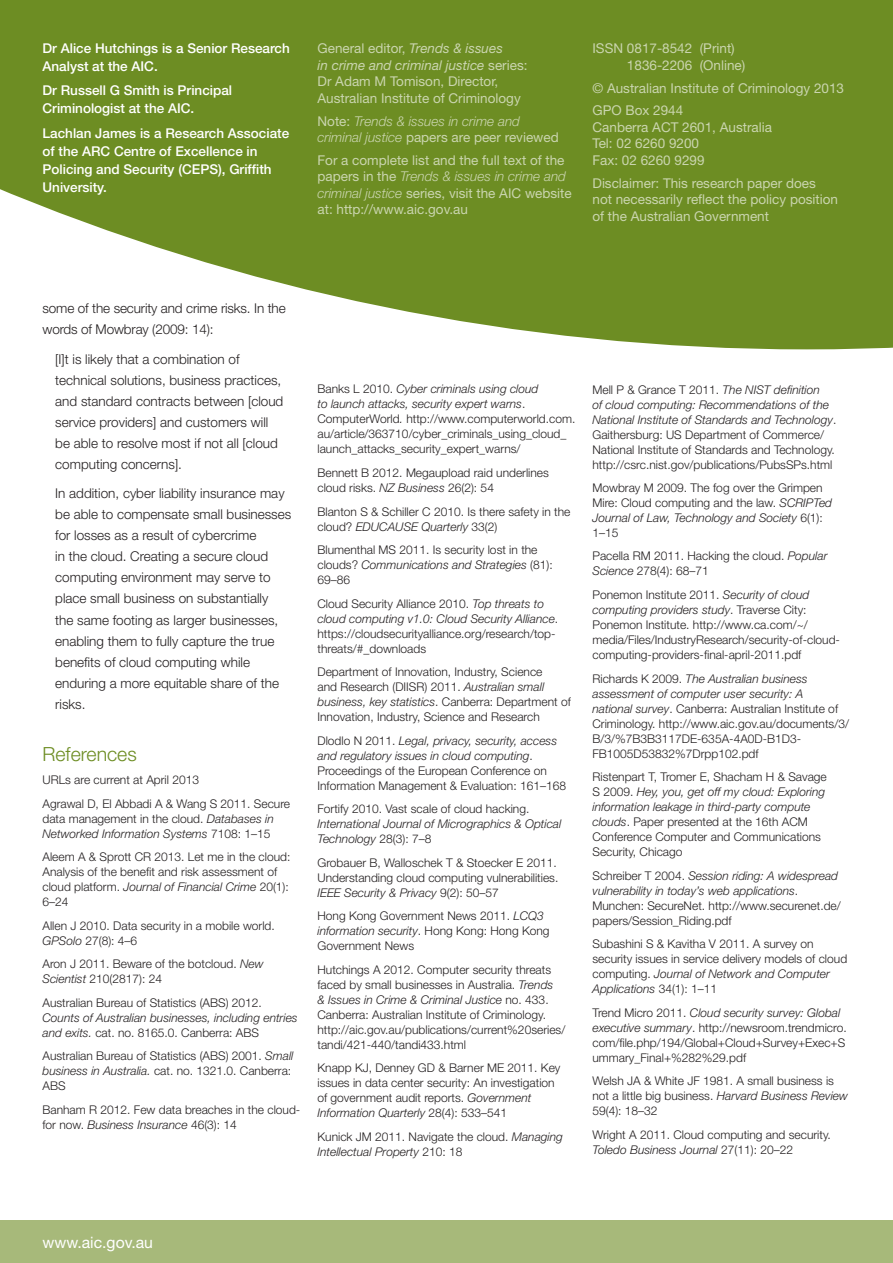
<style>
.page{position:relative;width:893px;height:1263px;background:#fff}
.page>*{position:absolute;margin:0;border:0;box-sizing:border-box;transform-origin:0 0}
.t1{font:300 19.5px "Helvetica Neue LT";color:#6d8d23}
.t2{font:15.75px "Helvetica Neue LT";color:#fff}
.body{font:300 13.5px/21px "Helvetica Neue LT";color:#231f20}
.details_back_cover{font:13.5px/16.5px "Helvetica Neue LT";color:#cad5af}
.author_blurb{font:500 13.5px/18px "Helvetica Neue LT";color:#fff}
.t3{font:italic 300 13.5px/16.5px "Helvetica Neue LT";color:#cad5af}
.references{font:300 12px/15px "Helvetica Neue LT";color:#231f20}
.references-2{font:italic 300 12px/15px "Helvetica Neue LT";color:#231f20}
.s1{font-style:italic}
.s2{font-weight:400;font-style:normal}
.s3{font-weight:300;font-style:italic}
.s4{font-style:normal}
</style>
<div class="page">
<svg style="left:0;top:0;width:893px;height:349px;background:#809c40"></svg>
<div style="left:0;top:1220px;width:893px;height:43px;background:#a7b97a"></div>
<p class="author_blurb" style="left:43px;top:39px;width:249px">Dr Alice Hutchings is a Senior Research<br>Analyst at the AIC.</p>
<p class="author_blurb" style="left:43px;top:81px;width:191px">Dr Russell G Smith is Principal<br>Criminologist at the AIC.</p>
<p class="author_blurb" style="left:43px;top:124px;width:248px">Lachlan James is a Research Associate of the ARC Centre of Excellence in<br>Policing and Security (CEPS), Griffith<br>University.</p>
<p class="details_back_cover" style="left:317px;top:40px;width:212px">General editor, <span class="s1">Trends &amp; issues<br>in crime and criminal justice</span> series:<br>Dr Adam M Tomison, Director, Australian Institute of Criminology</p>
<p class="t3" style="left:317px;top:112px;width:243px"><span class="s2">Note:</span> Trends &amp; issues in crime and criminal justice <span class="s2">papers are peer reviewed</span></p>
<p class="details_back_cover" style="left:317px;top:152px;width:256px">For a complete list and the full text of the papers in the <span class="s3">Trends &amp; issues in crime and criminal justice</span> series, visit the AIC website at: http://www.aic.gov.au</p>
<p class="details_back_cover" style="left:627px;top:40px;width:120px;text-indent:-34px">ISSN 0817-8542 (Print)<br>1836-2206 (Online)</p>
<p class="details_back_cover" style="left:592px;top:79px;width:253px">© Australian Institute of Criminology 2013</p>
<p class="details_back_cover" style="left:592px;top:102px;width:181px">GPO Box 2944<br>Canberra ACT 2601, Australia<br>Tel: 02 6260 9200<br>Fax: 02 6260 9299</p>
<p class="details_back_cover" style="left:592px;top:175px;width:247px">Disclaimer: This research paper does not necessarily reflect the policy position of the Australian Government</p>
<p class="body" style="left:43px;top:298px;width:245px">some of the security and crime risks. In the words of Mowbray (2009: 14):</p>
<p class="body" style="left:55px;top:348px;width:230px">[I]t is likely that a combination of technical solutions, business practices, and standard contracts between [cloud service providers] and customers will be able to resolve most if not all [cloud computing concerns].</p>
<p class="body" style="left:55px;top:483px;width:238px">In addition, cyber liability insurance may be able to compensate small businesses for losses as a result of cybercrime<br>in the cloud. Creating a secure cloud computing environment may serve to place small business on substantially<br>the same footing as larger businesses, enabling them to fully capture the true benefits of cloud computing while enduring a more equitable share of the risks.</p>
<h1 class="t1" style="left:43px;top:742px;width:96px">References</h1>
<p class="references" style="left:43px;top:772px;width:158px">URLs are current at April 2013</p>
<p class="references" style="left:43px;top:796px;width:249px">Agrawal D, El Abbadi A &amp; Wang S 2011. Secure data management in the cloud. <span class="s1">Databases in<br>Networked Information Systems</span> 7108: 1–15</p>
<p class="references" style="left:43px;top:849px;width:249px">Aleem A &amp; Sprott CR 2013. Let me in the cloud:<br>Analysis of the benefit and risk assessment of cloud platform. <span class="s1">Journal of Financial Crime</span> 20(1):<br>6–24</p>
<p class="references" style="left:43px;top:918px;width:234px">Allen J 2010. Data security in a mobile world.<br><span class="s1">GPSolo</span> 27(8): 4–6</p>
<p class="references" style="left:43px;top:956px;width:223px">Aron J 2011. Beware of the botcloud. <span class="s1">New<br>Scientist</span> 210(2817): 24</p>
<p class="references" style="left:43px;top:995px;width:257px">Australian Bureau of Statistics (ABS) 2012.<br><span class="s1">Counts of Australian businesses, including entries and exits.</span> cat. no. 8165.0. Canberra: ABS</p>
<p class="references" style="left:43px;top:1048px;width:252px">Australian Bureau of Statistics (ABS) 2001. <span class="s1">Small business in Australia.</span> cat. no. 1321.0. Canberra:<br>ABS</p>
<p class="references" style="left:43px;top:1102px;width:259px">Banham R 2012. Few data breaches in the cloud&shy;for now. <span class="s1">Business Insurance</span> 46(3): 14</p>
<p class="references" style="left:317px;top:381px;width:259px">Banks L 2010. <span class="s1">Cyber criminals using cloud<br>to launch attacks, security expert warns</span>.<br>ComputerWorld<span class="s1">.</span> http://www.computerworld.com. au/article/363710/cyber_criminals_using_cloud_ launch_attacks_security_expert_warns/</p>
<p class="references" style="left:317px;top:465px;width:233px">Bennett B 2012. Megaupload raid underlines cloud risks. <span class="s1">NZ Business</span> 26(2): 54</p>
<p class="references" style="left:317px;top:503px;width:254px">Blanton S &amp; Schiller C 2010. Is there safety in the cloud? <span class="s1">EDUCAUSE Quarterly</span> 33(2)</p>
<p class="references" style="left:317px;top:542px;width:237px">Blumenthal MS 2011. Is security lost in the clouds? <span class="s1">Communications and Strategies</span> (81):<br>69–86</p>
<p class="references" style="left:317px;top:595px;width:242px">Cloud Security Alliance 2010. <span class="s1">Top threats to cloud computing v1.0: Cloud Security Alliance</span>. https://cloudsecurityalliance.org/research/top&shy;threats/#_downloads</p>
<p class="references" style="left:317px;top:664px;width:255px">Department of Innovation, Industry, Science<br>and Research (DIISR) 2011. <span class="s1">Australian small business, key statistics</span>. Canberra: Department of Innovation, Industry, Science and Research</p>
<p class="references" style="left:317px;top:732px;width:250px">Dlodlo N 2011. <span class="s1">Legal, privacy, security, access and regulatory issues in cloud computing</span>.<br>Proceedings of the European Conference on Information Management &amp; Evaluation: 161–168</p>
<p class="references-2" style="left:317px;top:801px;width:245px"><span class="s4">Fortify 2010. Vast scale of cloud hacking.<br></span>International Journal of Micrographics &amp; Optical<br>Technology <span class="s4">28(3): 7–8</span></p>
<p class="references" style="left:317px;top:854px;width:242px">Grobauer B, Walloschek T &amp; Stoecker E 2011.<br>Understanding cloud computing vulnerabilities.<br><span class="s1">IEEE Security &amp; Privacy</span> 9(2): 50–57</p>
<p class="references" style="left:317px;top:908px;width:234px">Hong Kong Government News 2011. <span class="s1">LCQ3 information security</span>. Hong Kong: Hong Kong<br>Government News</p>
<p class="references" style="left:317px;top:961px;width:249px">Hutchings A 2012. Computer security threats faced by small businesses in Australia. <span class="s1">Trends<br>&amp; Issues in Crime &amp; Criminal Justice</span> no. 433.<br>Canberra: Australian Institute of Criminology. http://aic.gov.au/publications/current%20series/ tandi/421-440/tandi433.html</p>
<p class="references" style="left:317px;top:1060px;width:244px">Knapp KJ, Denney GD &amp; Barner ME 2011. Key issues in data center security: An investigation of government audit reports. <span class="s1">Government Information Quarterly</span> 28(4): 533–541</p>
<p class="references" style="left:317px;top:1128px;width:247px">Kunick JM 2011. Navigate the cloud. <span class="s1">Managing<br>Intellectual Property</span> 210: 18</p>
<p class="references" style="left:592px;top:381px;width:245px">Mell P &amp; Grance T 2011. <span class="s1">The NIST definition<br>of cloud computing: Recommendations of the National Institute of Standards and Technology</span>.<br>Gaithersburg: US Department of Commerce/ National Institute of Standards and Technology. http://csrc.nist.gov/publications/PubsSPs.html</p>
<p class="references" style="left:592px;top:480px;width:241px">Mowbray M 2009. The fog over the Grimpen Mire: Cloud computing and the law. <span class="s1">SCRIPTed Journal of Law, Technology and Society</span> 6(1):<br>1–15</p>
<p class="references" style="left:592px;top:548px;width:236px">Pacella RM 2011. Hacking the cloud. <span class="s1">Popular<br>Science</span> 278(4): 68–71</p>
<p class="references" style="left:592px;top:587px;width:249px">Ponemon Institute 2011. <span class="s1">Security of cloud computing providers study</span>. Traverse City:<br>Ponemon Institute. http://www.ca.com/~/ media/Files/IndustryResearch/security-of-cloud&shy;computing-providers-final-april-2011.pdf</p>
<p class="references" style="left:592px;top:670px;width:258px">Richards K 2009. <span class="s1">The Australian business assessment of computer user security: A<br>national survey</span>. Canberra: Australian Institute of Criminology. http://www.aic.gov.au/documents/3/ B/3/%7B3B3117DE-635A-4A0D-B1D3- FB1005D53832%7Drpp102.pdf</p>
<p class="references" style="left:592px;top:769px;width:236px">Ristenpart T, Tromer E, Shacham H &amp; Savage S 2009. <span class="s1">Hey, you, get off my cloud: Exploring information leakage in third-party compute clouds</span>. Paper presented at the 16th ACM Conference Computer and Communications Security, Chicago</p>
<p class="references" style="left:592px;top:867px;width:250px">Schreiber T 2004. <span class="s1">Session riding: A widespread vulnerability in today’s web applications</span>.<br>Munchen: SecureNet. http://www.securenet.de/ papers/Session_Riding.pdf</p>
<p class="references" style="left:592px;top:936px;width:256px">Subashini S &amp; Kavitha V 2011. A survey on security issues in service delivery models of cloud computing. <span class="s1">Journal of Network and Computer Applications</span> 34(1): 1–11</p>
<p class="references" style="left:592px;top:1004px;width:256px">Trend Micro 2011. <span class="s1">Cloud security survey: Global executive summary</span>. http://newsroom.trendmicro. com/file.php/194/Global+Cloud+Survey+Exec+S ummary_Final+%282%29.pdf</p>
<p class="references" style="left:592px;top:1073px;width:257px">Welsh JA &amp; White JF 1981. A small business is not a little big business. <span class="s1">Harvard Business Review<br></span>59(4): 18–32</p>
<p class="references" style="left:592px;top:1126px;width:240px">Wright A 2011. Cloud computing and security.<br><span class="s1">Toledo Business Journal</span> 27(11): 20–22</p>
<h2 class="t2" style="left:43px;top:1233px;width:112px">www.aic.gov.au</h2>
</div>
